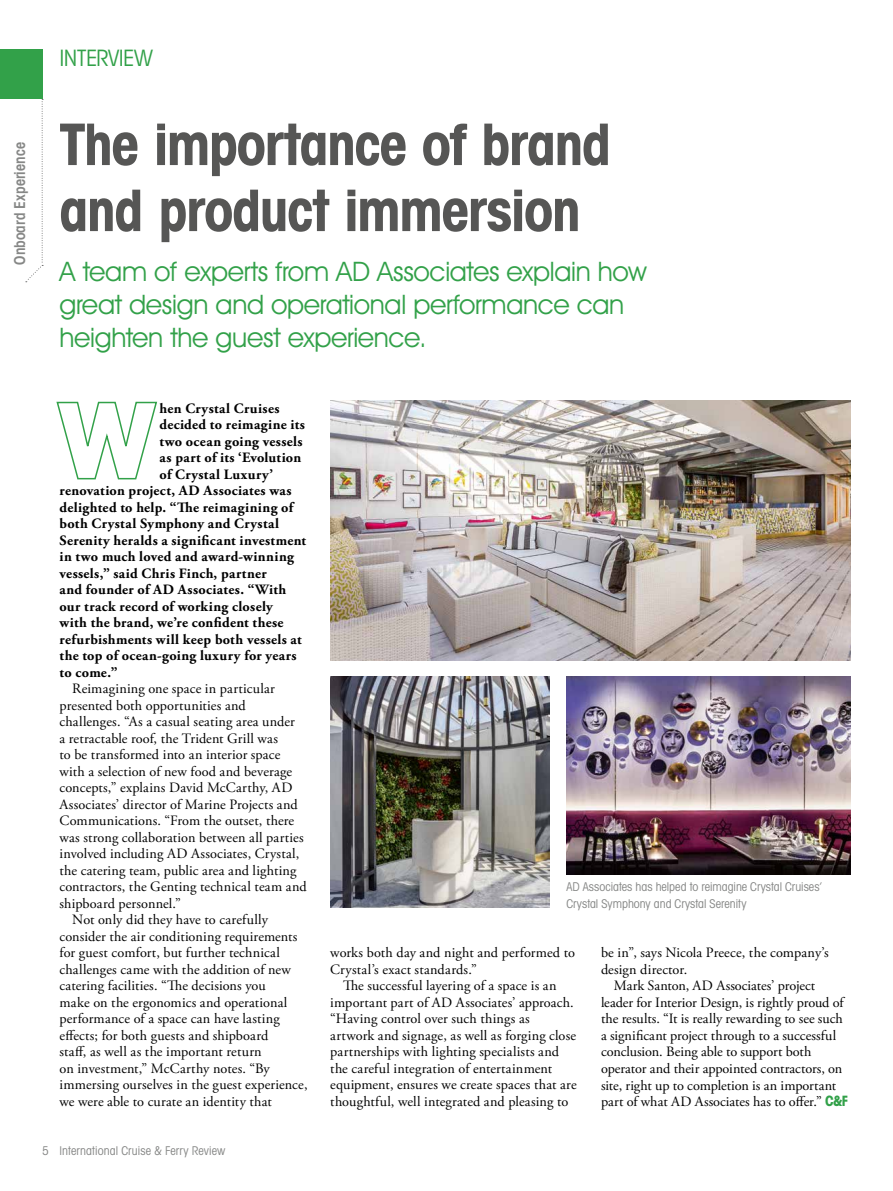
<style>
.page{position:relative;width:893px;height:1191px;background:#fff}
.page>*{position:absolute;margin:0;border:0;box-sizing:border-box;transform-origin:0 0}
.t1{font:700 condensed 57px/66px "Avant Garde IT Cby BT";letter-spacing:-.02em;color:#565655}
.t2{font:27px/33px "Avant Garde IT Cby BT";letter-spacing:-.015em;color:#32a149}
.t3{font:condensed 22.5px "Avant Garde IT Cby BT";letter-spacing:-.03em;color:#32a149}
.t4{font:600 condensed 15px "Avant Garde IT Cby BT";letter-spacing:.005em;color:#868786}
.t5{font:14.25px/16.5px "Adobe Garamond Pro";letter-spacing:.01em;color:#000}
.t6{font:700 14.25px "Adobe Garamond Pro";letter-spacing:.025em;color:#000}
.t7{font:condensed 12px/16.5px "Avant Garde IT Cby BT";letter-spacing:.005em;color:#868786}
.s1{font-family:"Avant Garde";font-weight:700;font-stretch:condensed;color:#32a149}
</style>
<div class="page">
<svg style="left:26px;top:99px;width:17px;height:183px"></svg>
<div style="left:0;top:50px;width:43px;height:49px;background:#32a149"></div>
<svg style="left:56px;top:401px;width:101px;height:79px"></svg>
<img style="left:330px;top:401px;width:520px;height:259px">
<img style="left:330px;top:676px;width:220px;height:231px">
<img style="left:566px;top:676px;width:284px;height:198px">
<h3 class="t3" style="left:60px;top:44px;width:95px">INTERVIEW</h3>
<p class="t4" style="left:11px;top:265px;width:124px;rotate:-90deg">Onboard Experience</p>
<h1 class="t1" style="left:60px;top:111px;width:553px">The importance of brand and product immersion</h1>
<h2 class="t2" style="left:60px;top:254px;width:589px">A team of experts from AD Associates explain how great design and operational performance can heighten the guest experience.</h2>
<p class="t6" style="left:160px;top:400px;width:122px">hen Crystal Cruises</p>
<p class="t6" style="left:160px;top:416px;width:147px">decided to reimagine its</p>
<p class="t6" style="left:160px;top:433px;width:145px">two ocean going vessels</p>
<p class="t6" style="left:160px;top:449px;width:143px">as part of its ‘Evolution</p>
<p class="t6" style="left:160px;top:466px;width:115px">of Crystal Luxury’</p>
<p class="t6" style="left:60px;top:482px;width:233px">renovation project, AD Associates was</p>
<p class="t6" style="left:60px;top:499px;width:235px">delighted to help. “The reimagining of</p>
<p class="t6" style="left:60px;top:515px;width:221px">both Crystal Symphony and Crystal</p>
<p class="t6" style="left:60px;top:532px;width:248px">Serenity heralds a significant investment</p>
<p class="t6" style="left:60px;top:548px;width:236px">in two much loved and award-winning</p>
<p class="t6" style="left:60px;top:565px;width:209px">vessels,” said Chris Finch, partner</p>
<p class="t6" style="left:60px;top:581px;width:228px">and founder of AD Associates. “With</p>
<p class="t6" style="left:60px;top:598px;width:215px">our track record of working closely</p>
<p class="t6" style="left:60px;top:614px;width:226px">with the brand, we’re confident these</p>
<p class="t6" style="left:60px;top:631px;width:244px">refurbishments will keep both vessels at</p>
<p class="t6" style="left:60px;top:647px;width:239px">the top of ocean-going luxury for years</p>
<p class="t6" style="left:60px;top:664px;width:59px">to come.”</p>
<p class="t5" style="left:72px;top:681px;width:204px">Reimagining one space in particular</p>
<p class="t5" style="left:60px;top:697px;width:188px">presented both opportunities and</p>
<p class="t5" style="left:60px;top:714px;width:237px">challenges. “As a casual seating area under</p>
<p class="t5" style="left:60px;top:730px;width:220px">a retractable roof, the Trident Grill was</p>
<p class="t5" style="left:60px;top:747px;width:222px">to be transformed into an interior space</p>
<p class="t5" style="left:60px;top:763px;width:234px">with a selection of new food and beverage</p>
<p class="t5" style="left:60px;top:780px;width:234px">concepts,” explains David McCarthy, AD</p>
<p class="t5" style="left:60px;top:796px;width:240px">Associates’ director of Marine Projects and</p>
<p class="t5" style="left:60px;top:813px;width:236px">Communications. “From the outset, there</p>
<p class="t5" style="left:60px;top:829px;width:246px">was strong collaboration between all parties</p>
<p class="t5" style="left:60px;top:846px;width:241px">involved including AD Associates, Crystal,</p>
<p class="t5" style="left:60px;top:862px;width:239px">the catering team, public area and lighting</p>
<p class="t5" style="left:60px;top:879px;width:249px">contractors, the Genting technical team and</p>
<p class="t5" style="left:60px;top:895px;width:123px">shipboard personnel.”</p>
<p class="t5" style="left:72px;top:912px;width:197px">Not only did they have to carefully</p>
<p class="t5" style="left:60px;top:928px;width:239px">consider the air conditioning requirements</p>
<p class="t5" style="left:60px;top:945px;width:222px">for guest comfort, but further technical</p>
<p class="t5" style="left:60px;top:961px;width:233px">challenges came with the addition of new</p>
<p class="t5" style="left:60px;top:978px;width:208px">catering facilities. “The decisions you</p>
<p class="t5" style="left:60px;top:994px;width:229px">make on the ergonomics and operational</p>
<p class="t5" style="left:60px;top:1011px;width:222px">performance of a space can have lasting</p>
<p class="t5" style="left:60px;top:1027px;width:210px">effects; for both guests and shipboard</p>
<p class="t5" style="left:60px;top:1044px;width:204px">staff, as well as the important return</p>
<p class="t5" style="left:60px;top:1060px;width:212px">on investment,” McCarthy notes. “By</p>
<p class="t5" style="left:60px;top:1077px;width:250px">immersing ourselves in the guest experience,</p>
<p class="t5" style="left:60px;top:1093px;width:214px">we were able to curate an identity that</p>
<p class="t7" style="left:42px;top:1142px;width:8px">5</p>
<p class="t7" style="left:60px;top:1142px;width:167px">International Cruise &amp; Ferry Review</p>
<p class="t7" style="left:566px;top:878px;width:257px">AD Associates has helped to reimagine Crystal Cruises’<br>Crystal Symphony and Crystal Serenity</p>
<p class="t5" style="left:330px;top:945px;width:246px">works both day and night and performed to<br>Crystal’s exact standards.”</p>
<p class="t5" style="left:330px;top:978px;width:248px;text-indent:13px">The successful layering of a space is an important part of AD Associates’ approach. “Having control over such things as artwork and signage, as well as forging close partnerships with lighting specialists and the careful integration of entertainment equipment, ensures we create spaces that are thoughtful, well integrated and pleasing to</p>
<p class="t5" style="left:601px;top:945px;width:229px">be in”, says Nicola Preece, the company’s design director.</p>
<p class="t5" style="left:601px;top:978px;width:249px;text-indent:13px">Mark Santon, AD Associates’ project leader for Interior Design, is rightly proud of the results. “It is really rewarding to see such a significant project through to a successful conclusion. Being able to support both operator and their appointed contractors, on site, right up to completion is an important part of what AD Associates has to offer.” <span class="s1">C&amp;F</span></p>
</div>
